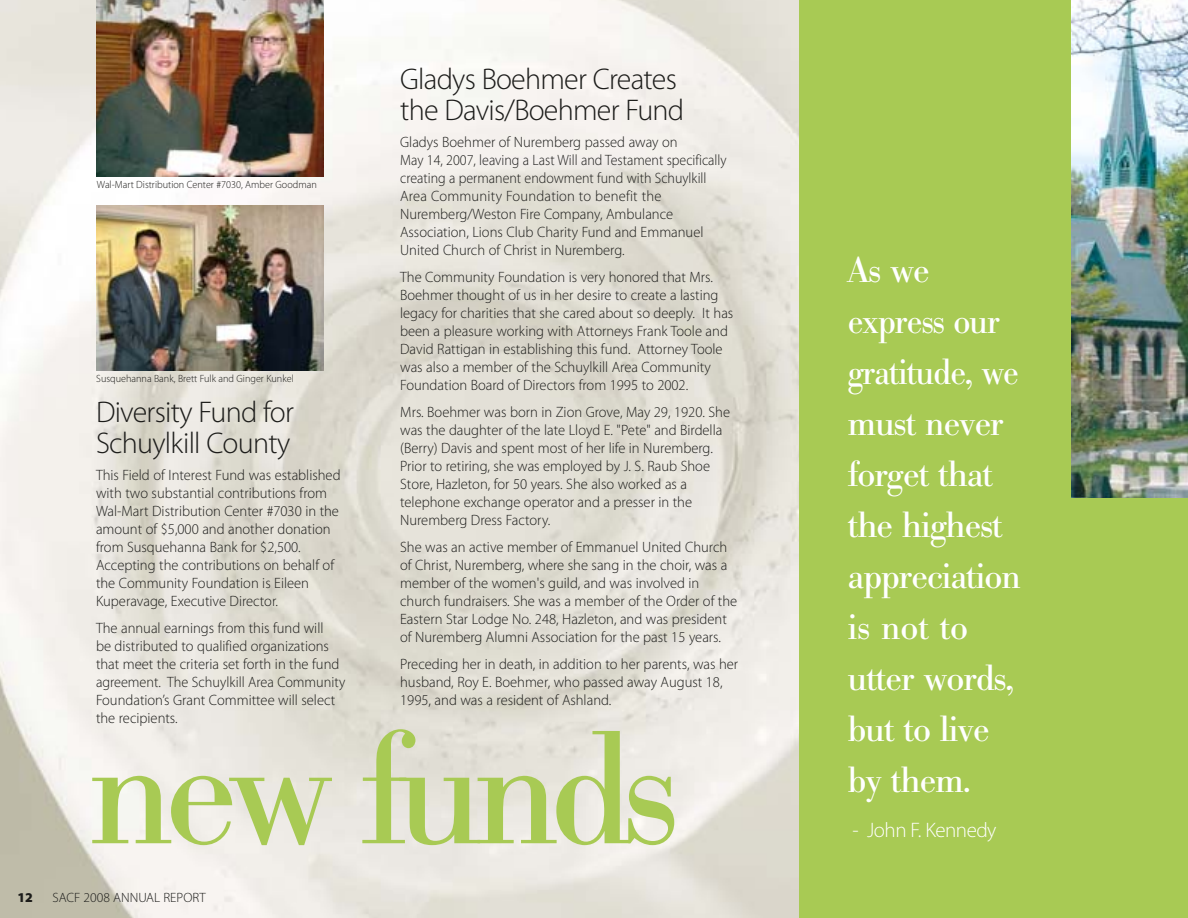
<style>
.page{position:relative;width:1188px;height:918px;background:#fff}
.page>*{position:absolute;margin:0;border:0;box-sizing:border-box;transform-origin:0 0}
.t1{font:159px "Bodoni BE";letter-spacing:-.065em;color:#a8ca54}
.t2{font:36px/51px "Bodoni BE";letter-spacing:-.025em;color:#fff}
.t3{font:300 30px/31.5px "Myriad Pro";letter-spacing:-.025em;color:#1c1c1a}
.t4{font:300 21px "Myriad Pro";letter-spacing:-.025em;color:#fff}
.t5{font:300 15px/18px "Myriad Pro";color:#1c1c1a}
.t6{font:300 13.5px "Myriad Pro";color:#1c1c1a}
.t7{font:900 13.5px "Myriad Pro";color:#1c1c1a}
.t8{font:300 10.5px "Myriad Pro";color:#1c1c1a}
</style>
<div class="page">
<div style="left:799px;top:0;width:389px;height:918px;background:#a8ca54"></div>
<img style="left:0;top:0;width:799px;height:918px">
<img style="left:97px;top:206px;width:227px;height:164px">
<img style="left:96px;top:0;width:227px;height:177px">
<img style="left:1071px;top:0;width:117px;height:498px">
<p class="t8" style="left:97px;top:181px;width:221px">Wal-Mart Distribution Center #7030, Amber Goodman</p>
<p class="t8" style="left:96px;top:374px;width:199px">Susquehanna Bank, Brett Fulk and Ginger Kunkel</p>
<h3 class="t3" style="left:96px;top:398px;width:199px">Diversity Fund for<br>Schuylkill County</h3>
<p class="t5" style="left:96px;top:467px;width:246px">This Field of Interest Fund was established with two substantial contributions from Wal-Mart Distribution Center #7030 in the amount of $5,000 and another donation from Susquehanna Bank for $2,500.<br>Accepting the contributions on behalf of the Community Foundation is Eileen Kuperavage, Executive Director.</p>
<p class="t5" style="left:96px;top:620px;width:251px">The annual earnings from this fund will<br>be distributed to qualified organizations that meet the criteria set forth in the fund agreement. The Schuylkill Area Community Foundation’s Grant Committee will select the recipients.</p>
<h3 class="t3" style="left:400px;top:65px;width:286px">Gladys Boehmer Creates the Davis/Boehmer Fund</h3>
<p class="t5" style="left:400px;top:134px;width:328px">Gladys Boehmer of Nuremberg passed away on<br>May 14, 2007, leaving a Last Will and Testament specifically creating a permanent endowment fund with Schuylkill Area Community Foundation to benefit the Nuremberg/Weston Fire Company, Ambulance Association, Lions Club Charity Fund and Emmanuel United Church of Christ in Nuremberg.</p>
<p class="t5" style="left:400px;top:269px;width:335px">The Community Foundation is very honored that Mrs.<br>Boehmer thought of us in her desire to create a lasting legacy for charities that she cared about so deeply. It has been a pleasure working with Attorneys Frank Toole and David Rattigan in establishing this fund. Attorney Toole was also a member of the Schuylkill Area Community Foundation Board of Directors from 1995 to 2002.</p>
<p class="t5" style="left:400px;top:404px;width:331px">Mrs. Boehmer was born in Zion Grove, May 29, 1920. She was the daughter of the late Lloyd E. "Pete" and Birdella (Berry) Davis and spent most of her life in Nuremberg.<br>Prior to retiring, she was employed by J. S. Raub Shoe Store, Hazleton, for 50 years. She also worked as a telephone exchange operator and a presser in the Nuremberg Dress Factory.</p>
<p class="t5" style="left:400px;top:539px;width:339px">She was an active member of Emmanuel United Church of Christ, Nuremberg, where she sang in the choir, was a member of the women's guild, and was involved in church fundraisers. She was a member of the Order of the Eastern Star Lodge No. 248, Hazleton, and was president of Nuremberg Alumni Association for the past 15 years.</p>
<p class="t5" style="left:400px;top:656px;width:340px">Preceding her in death, in addition to her parents, was her husband, Roy E. Boehmer, who passed away August 18,<br>1995, and was a resident of Ashland.</p>
<h1 class="t1" style="left:88px;top:728px;width:592px">new funds</h1>
<p class="t7" style="left:17px;top:893px;width:17px">12</p>
<p class="t6" style="left:52px;top:893px;width:155px">SACF 2008 ANNUAL REPORT</p>
<h2 class="t2" style="left:848px;top:249px;width:175px">As we express our gratitude, we must never forget that the highest appreciation is not to utter words, but to live by them.</h2>
<h3 class="t4" style="left:852px;top:822px;width:146px">- John F. Kennedy</h3>
</div>
